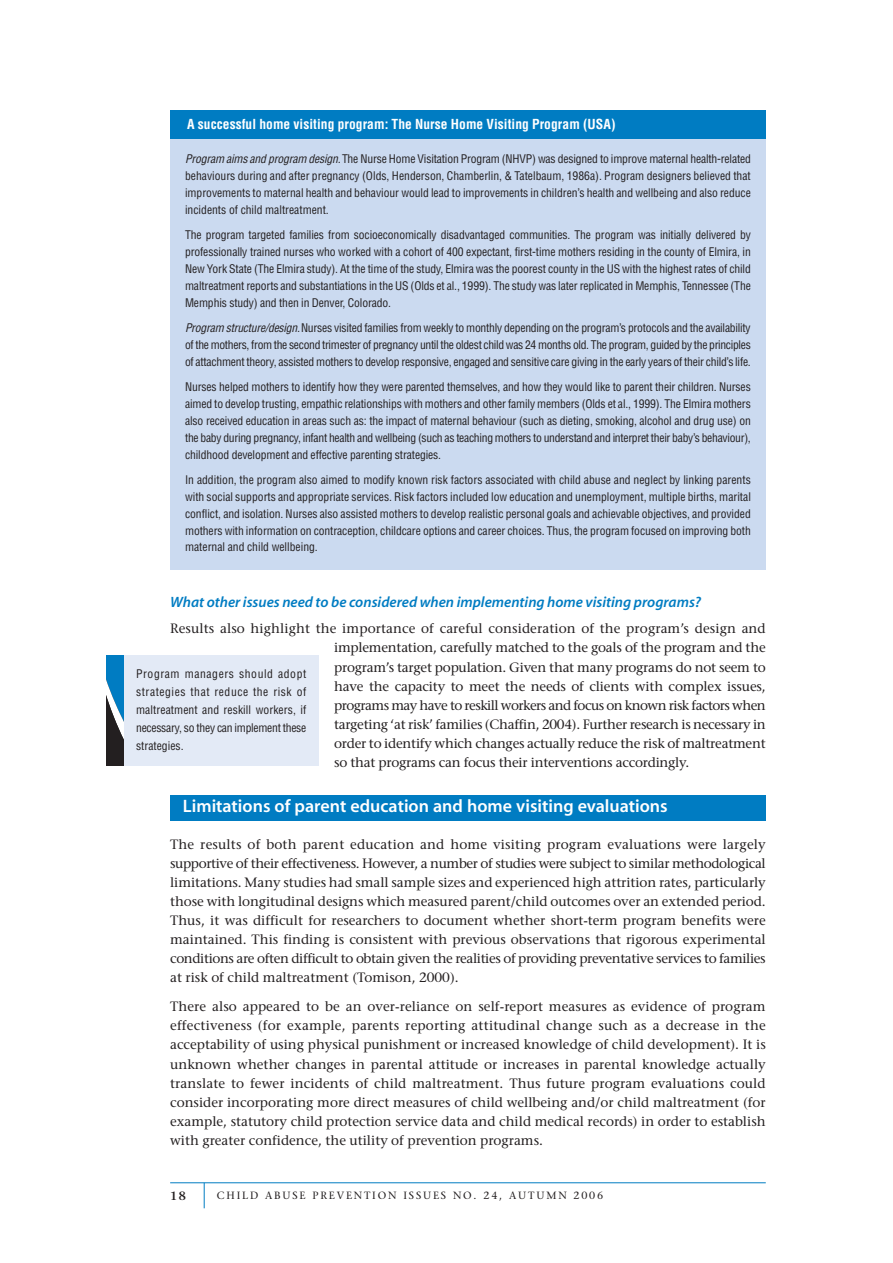
<style>
.page{position:relative;width:893px;height:1263px;background:#fff}
.page>*{position:absolute;margin:0;border:0;box-sizing:border-box;transform-origin:0 0}
.t1{font:18px "Myriad MM 565 600";color:#fff}
.t2{font:15px "Myriad MM It 565 600";color:#007cc2}
.t3{font:13.5px/19.2px "Stone Serif";color:#231f20;text-align:justify}
.t4{font:700 condensed 13.5px "Helvetica";letter-spacing:.005em;color:#fff}
.t5{font:600 12px "Stone Serif";color:#231f20}
.t6{font:condensed 11.7px/16.8px "Helvetica";letter-spacing:-.01em;color:#231f20;text-align:justify}
.t7{font:10.5px "Stone Serif";letter-spacing:.17em;color:#231f20}
.s1{font-style:italic}
</style>
<div class="page">
<div style="left:170px;top:111px;width:595px;height:459px;background:#cbdaf0"></div>
<div style="left:170px;top:111px;width:595px;height:28px;background:#007cc2"></div>
<div style="left:170px;top:795px;width:595px;height:25px;background:#007cc2"></div>
<hr style="left:170px;top:1183px;width:595px;height:1px;background:#007cc2">
<svg style="left:204px;top:1183px;width:1px;height:25px"></svg>
<div style="left:106px;top:655px;width:213px;height:111px;background:#e3eaf6"></div>
<svg style="left:106px;top:655px;width:17px;height:111px"></svg>
<p class="t4" style="left:187px;top:119px;width:430px">A successful home visiting program: The Nurse Home Visiting Program (USA)</p>
<p class="t6" style="left:185px;top:151px;width:567px"><span class="s1">Program aims and program design.</span>The Nurse Home Visitation Program (NHVP) was designed to improve maternal health-related behaviours during and after pregnancy (Olds, Henderson, Chamberlin, &amp; Tatelbaum, 1986a). Program designers believed that improvements to maternal health and behaviour would lead to improvements in children’s health and wellbeing and also reduce incidents of child maltreatment.</p>
<p class="t6" style="left:185px;top:227px;width:567px">The program targeted families from socioeconomically disadvantaged communities. The program was initially delivered by professionally trained nurses who worked with a cohort of 400 expectant, first-time mothers residing in the county of Elmira, in New York State (The Elmira study). At the time of the study, Elmira was the poorest county in the US with the highest rates of child maltreatment reports and substantiations in the US (Olds et al., 1999). The study was later replicated in Memphis, Tennessee (The Memphis study) and then in Denver, Colorado.</p>
<p class="t6" style="left:185px;top:320px;width:567px"><span class="s1">Program structure/design.</span>Nurses visited families from weekly to monthly depending on the program’s protocols and the availability of the mothers, from the second trimester of pregnancy until the oldest child was 24 months old. The program, guided by the principles of attachment theory, assisted mothers to develop responsive, engaged and sensitive care giving in the early years of their child’s life.</p>
<p class="t6" style="left:185px;top:379px;width:567px">Nurses helped mothers to identify how they were parented themselves, and how they would like to parent their children. Nurses aimed to develop trusting, empathic relationships with mothers and other family members (Olds et al., 1999). The Elmira mothers also received education in areas such as: the impact of maternal behaviour (such as dieting, smoking, alcohol and drug use) on the baby during pregnancy, infant health and wellbeing (such as teaching mothers to understand and interpret their baby’s behaviour), childhood development and effective parenting strategies.</p>
<p class="t6" style="left:185px;top:472px;width:567px">In addition, the program also aimed to modify known risk factors associated with child abuse and neglect by linking parents with social supports and appropriate services. Risk factors included low education and unemployment, multiple births, marital conflict, and isolation. Nurses also assisted mothers to develop realistic personal goals and achievable objectives, and provided mothers with information on contraception, childcare options and career choices. Thus, the program focused on improving both maternal and child wellbeing.</p>
<p class="t2" style="left:170px;top:596px;width:532px">What other issues need to be considered when implementing home visiting programs?</p>
<p class="t3" style="left:334px;top:620px;width:433px;text-indent:-164px">Results also highlight the importance of careful consideration of the program’s design and implementation, carefully matched to the goals of the program and the program’s target population. Given that many programs do not seem to have the capacity to meet the needs of clients with complex issues, programs may have to reskill workers and focus on known risk factors when targeting ‘at risk’ families (Chaffin, 2004). Further research is necessary in order to identify which changes actually reduce the risk of maltreatment so that programs can focus their interventions accordingly.</p>
<h1 class="t1" style="left:183px;top:800px;width:486px">Limitations of parent education and home visiting evaluations</h1>
<p class="t3" style="left:170px;top:836px;width:597px">The results of both parent education and home visiting program evaluations were largely supportive of their effectiveness. However, a number of studies were subject to similar methodological limitations. Many studies had small sample sizes and experienced high attrition rates, particularly those with longitudinal designs which measured parent/child outcomes over an extended period.<br>Thus, it was difficult for researchers to document whether short-term program benefits were maintained. This finding is consistent with previous observations that rigorous experimental conditions are often difficult to obtain given the realities of providing preventative services to families at risk of child maltreatment (Tomison, 2000).</p>
<p class="t3" style="left:170px;top:998px;width:597px">There also appeared to be an over-reliance on self-report measures as evidence of program effectiveness (for example, parents reporting attitudinal change such as a decrease in the acceptability of using physical punishment or increased knowledge of child development). It is unknown whether changes in parental attitude or increases in parental knowledge actually translate to fewer incidents of child maltreatment. Thus future program evaluations could consider incorporating more direct measures of child wellbeing and/or child maltreatment (for example, statutory child protection service data and child medical records) in order to establish with greater confidence, the utility of prevention programs.</p>
<p class="t6" style="left:136px;top:666px;width:172px;line-height:18px">Program managers should adopt strategies that reduce the risk of maltreatment and reskill workers, if necessary, so they can implement these strategies.</p>
<p class="t5" style="left:170px;top:1191px;width:17px">18</p>
<p class="t7" style="left:217px;top:1191px;width:387px">CHILD ABUSE PREVENTION ISSUES NO. 24, AUTUMN 2006</p>
</div>
